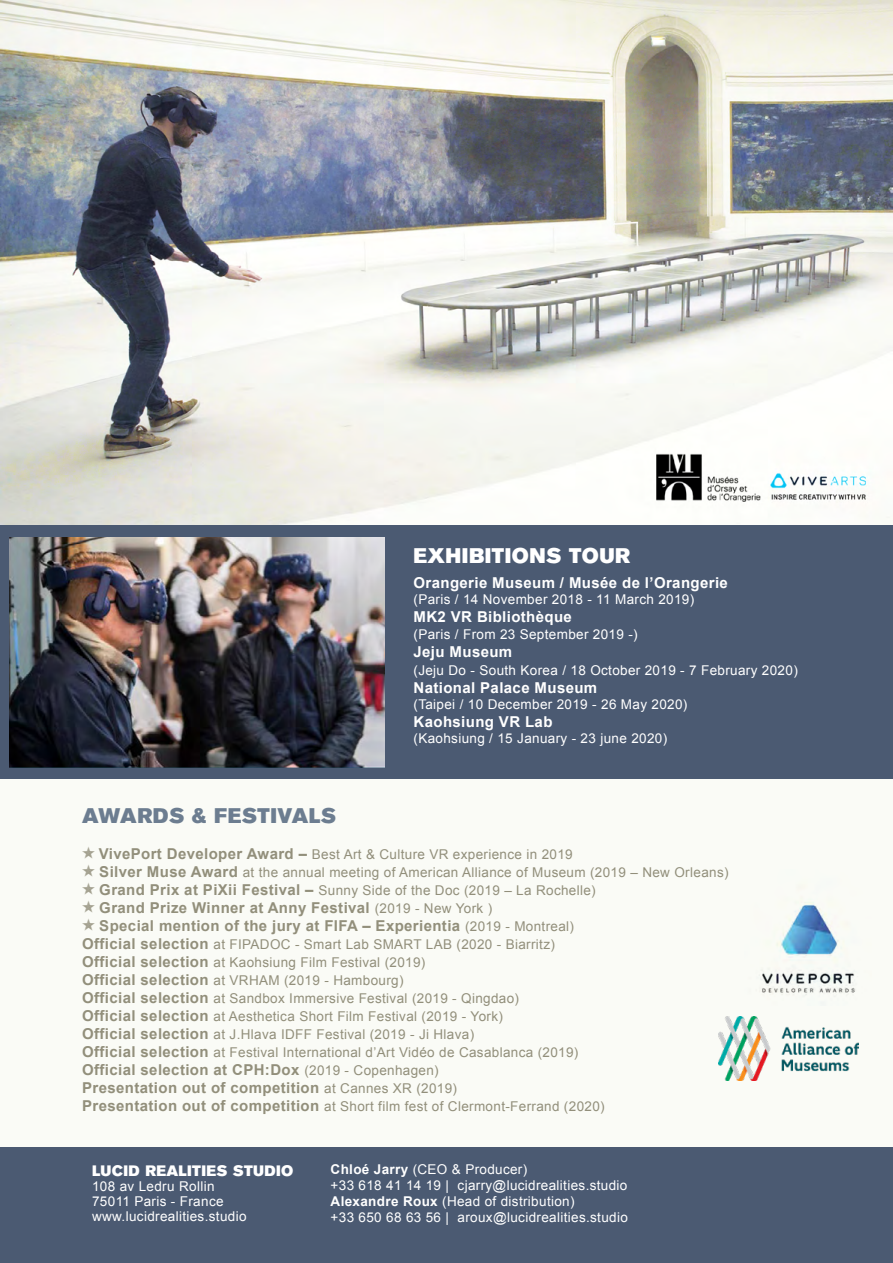
<style>
.page{position:relative;width:893px;height:1263px;background:#fff}
.page>*{position:absolute;margin:0;border:0;box-sizing:border-box;transform-origin:0 0}
.t1{font:21px "Akzidenz Grotesk BQ Super";letter-spacing:.025em;color:#6c7d90}
.t2{font:21px "Akzidenz Grotesk BQ Super";letter-spacing:.025em;color:#fff}
.t3{font:700 15px "Arial";letter-spacing:.025em;color:#928f7b}
.t4{font:700 15px "Arial";letter-spacing:.025em;color:#fff}
.t5{font:15px "Akzidenz Grotesk BQ Super";letter-spacing:.025em;color:#fff}
.t6{font:13.5px "Arial";letter-spacing:.025em;color:#928f7b}
.t7{font:13.5px "Arial";letter-spacing:.025em;color:#fff}
.s1{font-family:"Starz";font-size:9px}
.s2{font-weight:700;font-size:15px}
.s3{font-family:"Starz";font-weight:400;font-size:9px}
.s4{font-weight:400;font-size:13.5px}
.s5{font-weight:700}
</style>
<div class="page">
<img style="left:0;top:0;width:893px;height:1148px">
<div style="left:0;top:1148px;width:893px;height:115px;background:#4b5a72"></div>
<div style="left:0;top:525px;width:893px;height:253px;background:#4b5a72"></div>
<img style="left:10px;top:537px;width:374px;height:231px">
<img style="left:718px;top:1017px;width:141px;height:63px">
<img style="left:744px;top:870px;width:127px;height:135px">
<p class="t2" style="left:414px;top:543px;width:218px">EXHIBITIONS TOUR</p>
<p class="t4" style="left:414px;top:573px;width:316px">Orangerie Museum / Musée de l’Orangerie</p>
<p class="t7" style="left:414px;top:591px;width:282px">(Paris / 14 November 2018 - 11 March 2019)</p>
<p class="t4" style="left:414px;top:607px;width:160px">MK2 VR Bibliothèque</p>
<p class="t7" style="left:414px;top:625px;width:226px">(Paris / From 23 September 2019 -)</p>
<p class="t4" style="left:414px;top:641px;width:100px">Jeju Museum</p>
<p class="t7" style="left:414px;top:661px;width:386px">(Jeju Do - South Korea / 18 October 2019 - 7 February 2020)</p>
<p class="t4" style="left:414px;top:677px;width:185px">National Palace Museum</p>
<p class="t7" style="left:414px;top:695px;width:275px">(Taipei / 10 December 2019 - 26 May 2020)</p>
<p class="t4" style="left:414px;top:711px;width:140px">Kaohsiung VR Lab</p>
<p class="t7" style="left:414px;top:729px;width:255px">(Kaohsiung / 15 January - 23 june 2020)</p>
<p class="t1" style="left:82px;top:803px;width:255px">AWARDS &amp; FESTIVALS</p>
<p class="t6" style="left:82px;top:845px;width:492px"><span class="s1">H</span> <span class="s2">VivePort Developer Award –</span> Best Art &amp; Culture VR experience in 2019</p>
<p class="t6" style="left:82px;top:863px;width:648px"><span class="s1">H</span> <span class="s2">Silver Muse Award</span> at the annual meeting of American Alliance of Museum (2019 – New Orleans)</p>
<p class="t6" style="left:82px;top:881px;width:515px"><span class="s1">H</span> <span class="s2">Grand Prix at PiXii Festival –</span> Sunny Side of the Doc (2019 – La Rochelle)</p>
<p class="t3" style="left:82px;top:897px;width:412px"><span class="s3">H</span> Grand Prize Winner at Anny Festival <span class="s4">(2019 - New York )</span></p>
<p class="t3" style="left:82px;top:915px;width:493px"><span class="s3">H</span> Special mention of the jury at FIFA – Experientia <span class="s4">(2019 - Montreal)</span></p>
<p class="t6" style="left:82px;top:935px;width:474px"><span class="s2">Official selection</span> at FIPADOC - Smart Lab SMART LAB (2020 - Biarritz)</p>
<p class="t6" style="left:82px;top:953px;width:345px"><span class="s2">Official selection</span> at Kaohsiung Film Festival (2019)</p>
<p class="t6" style="left:82px;top:971px;width:323px"><span class="s2">Official selection</span> at VRHAM (2019 - Hambourg)</p>
<p class="t6" style="left:82px;top:989px;width:438px"><span class="s2">Official selection</span> at Sandbox Immersive Festival (2019 - Qingdao)</p>
<p class="t6" style="left:82px;top:1007px;width:422px"><span class="s2">Official selection</span> at Aesthetica Short Film Festival (2019 - York)</p>
<p class="t6" style="left:82px;top:1025px;width:393px"><span class="s2">Official selection</span> at J.Hlava IDFF Festival (2019 - Ji Hlava)</p>
<p class="t6" style="left:82px;top:1043px;width:498px"><span class="s2">Official selection</span> at Festival International d’Art Vidéo de Casablanca (2019)</p>
<p class="t3" style="left:82px;top:1059px;width:358px">Official selection at CPH:Dox <span class="s4">(2019 - Copenhagen)</span></p>
<p class="t3" style="left:82px;top:1077px;width:376px">Presentation out of competition <span class="s4">at Cannes XR (2019)</span></p>
<p class="t6" style="left:82px;top:1097px;width:524px"><span class="s2">Presentation out of competition</span> at Short film fest of Clermont-Ferrand (2020)</p>
<p class="t5" style="left:92px;top:1162px;width:203px">LUCID REALITIES STUDIO</p>
<p class="t7" style="left:92px;top:1177px;width:124px">108 av Ledru Rollin</p>
<p class="t7" style="left:92px;top:1192px;width:133px">75011 Paris - France</p>
<p class="t7" style="left:92px;top:1207px;width:156px">www.lucidrealities.studio</p>
<p class="t7" style="left:331px;top:1160px;width:198px"><span class="s5">Chloé Jarry</span> (CEO &amp; Producer)</p>
<p class="t7" style="left:331px;top:1176px;width:298px">+33 618 41 14 19 | cjarry@lucidrealities.studio</p>
<p class="t7" style="left:331px;top:1192px;width:245px"><span class="s5">Alexandre Roux</span> (Head of distribution)</p>
<p class="t7" style="left:331px;top:1208px;width:299px">+33 650 68 63 56 | aroux@lucidrealities.studio</p>
</div>
